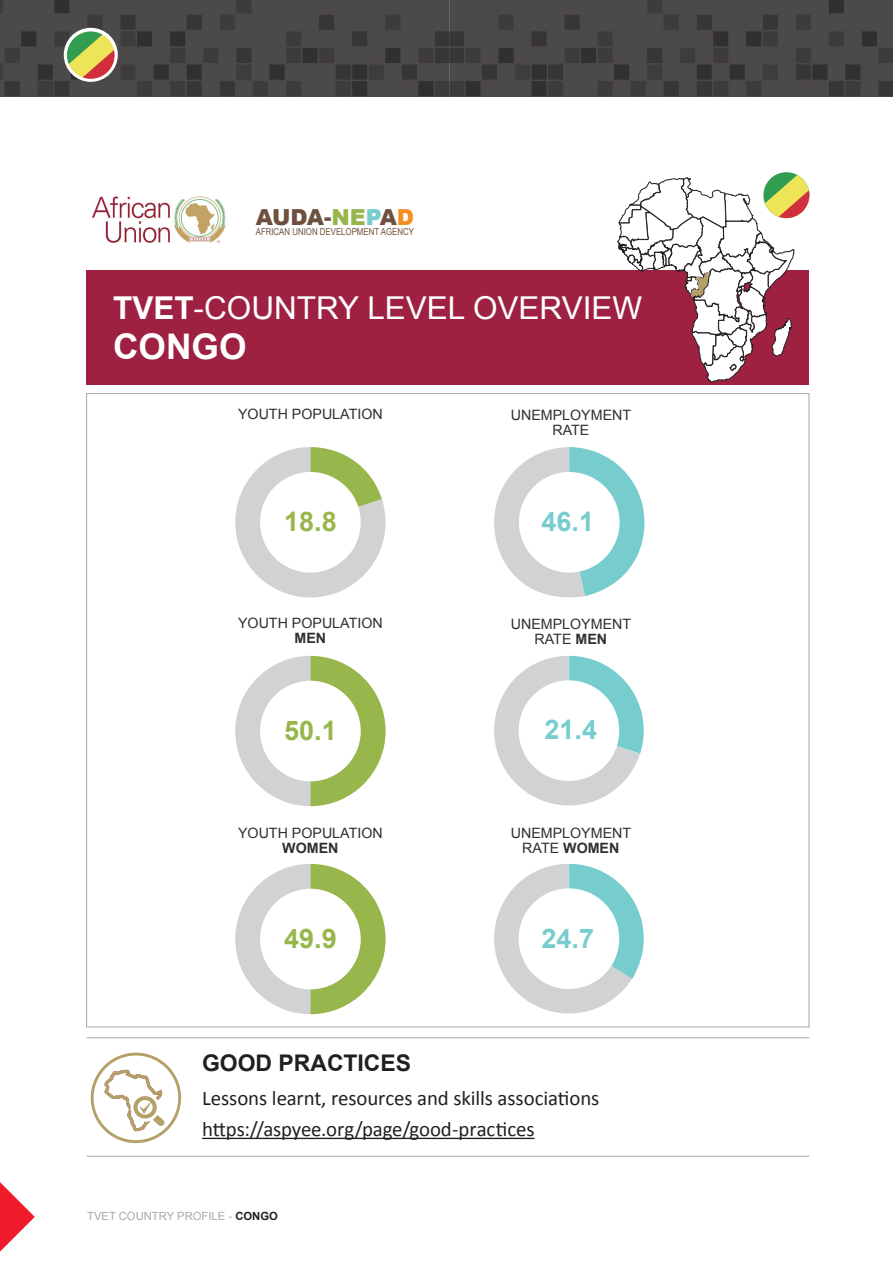
<style>
.page{position:relative;width:893px;height:1263px;background:#fff}
.page>*{position:absolute;margin:0;border:0;box-sizing:border-box;transform-origin:0 0}
.t1{font:700 35.25px "Arial";color:#fff}
.t2{font:31.5px "Arial";color:#fff}
.t3{font:700 27px "Arial";color:#77ccce}
.t4{font:700 27px "Arial";color:#97b64c}
.t5{font:700 22.95px "Arial";color:#231f20}
.t6{font:900 22.05px "Arial";color:#6d513e}
.t7{font:20.85px "Calibri";letter-spacing:-.005em;color:#231f20}
.t8{font:14.25px/15px "Arial";color:#312f30;text-align:center}
.t9{font:700 14.25px "Arial";color:#312f30}
.t10{font:11.25px "Arial";color:#a8a9ad}
.t11{font:9.6px "Arial Narrow";color:#6d513e}
.s1{color:#97b64c}
.s2{color:#77ccce}
.s3{color:#f68e1e}
.s4{font-weight:700}
.s5{font-weight:700;color:#231f20}
</style>
<div class="page">
<img style="left:0;top:0;width:893px;height:97px">
<svg style="left:65px;top:29px;width:51px;height:51px;background:#a8a260"></svg>
<div style="left:64px;top:28px;width:54px;height:54px;border:3px solid #fff;border-radius:50%"></div>
<svg style="left:0;top:1182px;width:35px;height:69px"></svg>
<svg style="left:494px;top:447px;width:150px;height:151px"></svg>
<div style="left:519px;top:472px;width:101px;height:101px;background:#fff;border-radius:50%"></div>
<svg style="left:494px;top:864px;width:150px;height:150px"></svg>
<div style="left:519px;top:888px;width:100px;height:101px;background:#fff;border-radius:50%"></div>
<svg style="left:494px;top:656px;width:150px;height:150px"></svg>
<div style="left:519px;top:680px;width:100px;height:101px;background:#fff;border-radius:50%"></div>
<div style="left:86px;top:270px;width:723px;height:115px;background:#9e2142"></div>
<img style="left:92px;top:196px;width:134px;height:47px">
<hr style="left:86px;top:1156px;width:723px;height:1px;background:#a8a9ad">
<hr style="left:86px;top:1037px;width:723px;height:1px;background:#a8a9ad">
<svg style="left:617px;top:172px;width:192px;height:210px"></svg>
<div style="left:91px;top:1053px;width:90px;height:90px;border:3px solid #b4a168;border-radius:50%"></div>
<svg style="left:104px;top:1070px;width:60px;height:61px"></svg>
<hr style="left:202px;top:1138px;width:332px;height:1px;background:#231f20">
<svg style="left:235px;top:447px;width:151px;height:151px"></svg>
<div style="left:260px;top:472px;width:101px;height:101px;background:#fff;border-radius:50%"></div>
<svg style="left:235px;top:656px;width:151px;height:150px"></svg>
<div style="left:260px;top:681px;width:101px;height:100px;background:#fff;border-radius:50%"></div>
<svg style="left:235px;top:864px;width:151px;height:150px"></svg>
<div style="left:260px;top:889px;width:101px;height:100px;background:#fff;border-radius:50%"></div>
<h3 class="t6" style="left:256px;top:201px;width:160px">AUDA-<span class="s1">NE</span><span class="s2">P</span>A<span class="s3">D</span></h3>
<p class="t11" style="left:256px;top:224px;width:160px">AFRICAN UNION DEVELOPMENT AGENCY</p>
<h2 class="t2" style="left:113px;top:287px;width:531px"><span class="s4">TVET</span>-COUNTRY LEVEL OVERVIEW</h2>
<h1 class="t1" style="left:113px;top:323px;width:135px">CONGO</h1>
<p class="t8" style="left:238px;top:406px;width:146px">YOUTH POPULATION</p>
<p class="t8" style="left:511px;top:408px;width:122px">UNEMPLOYMENT<br>RATE</p>
<h3 class="t4" style="left:284px;top:504px;width:54px">18.8</h3>
<h3 class="t3" style="left:542px;top:503px;width:54px">46.1</h3>
<p class="t8" style="left:238px;top:615px;width:146px">YOUTH POPULATION</p>
<p class="t9" style="left:295px;top:628px;width:33px">MEN</p>
<p class="t8" style="left:511px;top:617px;width:122px">UNEMPLOYMENT<br>RATE <span class="s4">MEN</span></p>
<h3 class="t4" style="left:284px;top:712px;width:54px">50.1</h3>
<h3 class="t3" style="left:545px;top:712px;width:54px">21.4</h3>
<p class="t8" style="left:238px;top:826px;width:146px">YOUTH POPULATION</p>
<p class="t9" style="left:282px;top:839px;width:58px">WOMEN</p>
<p class="t8" style="left:511px;top:825px;width:122px">UNEMPLOYMENT<br>RATE <span class="s4">WOMEN</span></p>
<h3 class="t4" style="left:284px;top:921px;width:54px">49.9</h3>
<h3 class="t3" style="left:542px;top:921px;width:54px">24.7</h3>
<h3 class="t5" style="left:202px;top:1048px;width:210px">GOOD PRACTICES</h3>
<h3 class="t7" style="left:202px;top:1084px;width:399px">Lessons learnt, resources and skills associations</h3>
<h3 class="t7" style="left:202px;top:1115px;width:334px">https://aspyee.org/page/good-practices</h3>
<p class="t10" style="left:87px;top:1209px;width:192px">TVET COUNTRY PROFILE - <span class="s5">CONGO</span></p>
</div>
